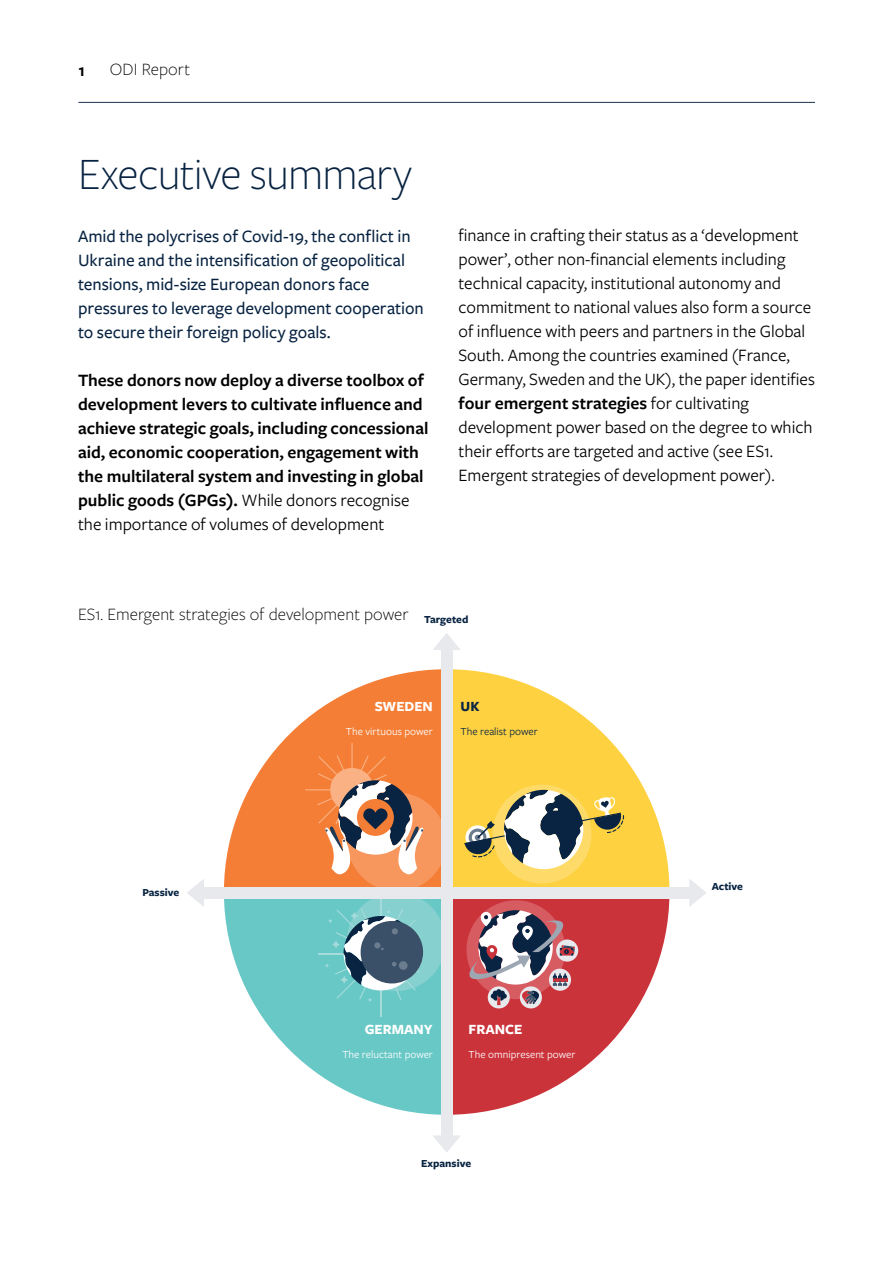
<style>
.page{position:relative;width:893px;height:1263px;background:#fff}
.page>*{position:absolute;margin:0;border:0;box-sizing:border-box;transform-origin:0 0}
.t1{font:300 46.5px "Freight Sans Pro";letter-spacing:-.015em;color:#082341}
.t2{font:18px/24px "Freight Sans Pro";color:#000}
.t3{font:600 18px/24px "Freight Sans Pro";color:#000}
.t4{font:500 18px/24px "Freight Sans Pro";letter-spacing:-.005em;color:#082341}
.t5{font:300 18px "Freight Sans Pro";color:#000}
.t6{font:700 14.7px "Freight Sans Pro";color:#fff}
.t7{font:700 14.55px "Freight Sans Pro";color:#fff}
.t8{font:700 14.55px "Freight Sans Pro";color:#082442}
.t9{font:700 14.4px "Freight Sans Pro";color:#fff}
.t10{font:11.25px "Freight Sans Pro";color:#fff}
.t11{font:700 11.25px "Freight Sans Pro";color:#082442}
.t12{font:11.25px "Freight Sans Pro";color:#082442}
.s1{font-weight:400}
.s2{font-weight:600}
</style>
<div class="page">
<hr style="left:78px;top:102px;width:737px;height:1px;background:#082341">
<svg style="left:224px;top:898px;width:217px;height:217px;fill:#68c8c6"></svg>
<svg style="left:224px;top:669px;width:217px;height:218px;fill:#f57e36"></svg>
<svg style="left:452px;top:898px;width:217px;height:217px;fill:#cb333b"></svg>
<svg style="left:452px;top:669px;width:217px;height:218px;fill:#fed141"></svg>
<div style="left:493px;top:785px;width:98px;height:98px;background:#feda68;border-radius:50%"></div>
<div style="left:347px;top:892px;width:99px;height:99px;background:#86d1d0;border-radius:50%"></div>
<div style="left:466px;top:900px;width:99px;height:99px;background:#d65c62;border-radius:50%"></div>
<div style="left:348px;top:792px;width:98px;height:99px;background:#f7975d;border-radius:50%"></div>
<div style="left:441px;top:647px;width:11px;height:492px;background:#e7e9ec"></div>
<svg style="left:433px;top:633px;width:27px;height:17px"></svg>
<svg style="left:433px;top:1136px;width:27px;height:16px"></svg>
<hr style="left:351px;top:743px;width:2px;height:94px;background:#fab184">
<hr style="left:305px;top:789px;width:94px;height:1px;background:#fab184">
<div style="left:556px;top:939px;width:22px;height:22px;background:#e7e9ec;border-radius:50%"></div>
<div style="left:520px;top:986px;width:22px;height:22px;background:#e7e9ec;border-radius:50%"></div>
<svg style="left:488px;top:986px;width:22px;height:22px"></svg>
<svg style="left:469px;top:910px;width:106px;height:95px"></svg>
<svg style="left:317px;top:755px;width:106px;height:122px"></svg>
<svg style="left:464px;top:790px;width:160px;height:79px"></svg>
<div style="left:559px;top:808px;width:15px;height:14px;background:#082442"></div>
<hr style="left:381px;top:891px;width:1px;height:126px;background:#a5dbdb">
<hr style="left:318px;top:953px;width:63px;height:2px;background:#a5dbdb">
<div style="left:200px;top:887px;width:493px;height:11px;background:#e7e9ec"></div>
<svg style="left:690px;top:879px;width:16px;height:27px"></svg>
<svg style="left:187px;top:879px;width:17px;height:28px"></svg>
<svg style="left:325px;top:908px;width:98px;height:94px;background:#679ca5"></svg>
<p class="t3" style="left:78px;top:57px;width:8px">1</p>
<p class="t5" style="left:110px;top:58px;width:82px">ODI Report</p>
<h1 class="t1" style="left:78px;top:143px;width:335px">Executive summary</h1>
<p class="t4" style="left:78px;top:223px;width:347px">Amid the polycrises of Covid-19, the conflict in Ukraine and the intensification of geopolitical tensions, mid-size European donors face pressures to leverage development cooperation to secure their foreign policy goals.</p>
<p class="t3" style="left:78px;top:367px;width:352px">These donors now deploy a diverse toolbox of development levers to cultivate influence and achieve strategic goals, including concessional aid, economic cooperation, engagement with the multilateral system and investing in global public goods (GPGs). <span class="s1">While donors recognise the importance of volumes of development</span></p>
<p class="t2" style="left:458px;top:223px;width:358px">finance in crafting their status as a ‘development power’, other non-financial elements including technical capacity, institutional autonomy and commitment to national values also form a source of influence with peers and partners in the Global South. Among the countries examined (France, Germany, Sweden and the UK), the paper identifies <span class="s2">four emergent strategies</span> for cultivating development power based on the degree to which their efforts are targeted and active (see ES1.<br>Emergent strategies of development power).</p>
<p class="t5" style="left:78px;top:602px;width:392px">ES1. Emergent strategies of development power <sub>Targeted</sub></p>
<p class="t11" style="left:142px;top:884px;width:39px">Passive</p>
<p class="t9" style="left:375px;top:696px;width:60px">SWEDEN</p>
<p class="t10" style="left:346px;top:724px;width:88px">The virtuous power</p>
<p class="t8" style="left:461px;top:696px;width:20px">UK</p>
<p class="t12" style="left:461px;top:724px;width:79px">The realist power</p>
<p class="t7" style="left:365px;top:1019px;width:70px">GERMANY</p>
<p class="t10" style="left:342px;top:1047px;width:92px">The reluctant power</p>
<p class="t6" style="left:469px;top:1019px;width:55px">FRANCE</p>
<p class="t10" style="left:469px;top:1047px;width:108px">The omnipresent power</p>
<p class="t11" style="left:421px;top:1155px;width:51px">Expansive</p>
<p class="t11" style="left:712px;top:879px;width:33px">Active</p>
</div>
